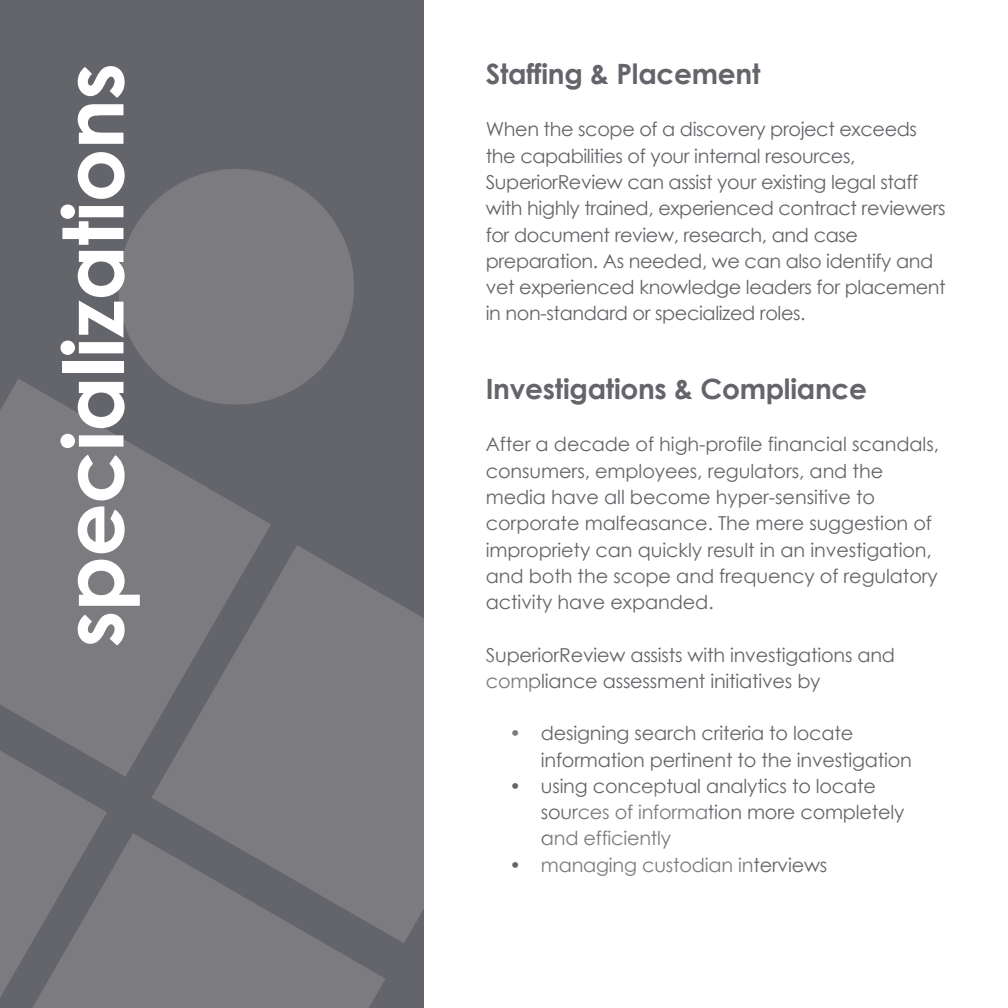
<style>
.page{position:relative;width:1008px;height:1008px;background:#fff}
.page>*{position:absolute;margin:0;border:0;box-sizing:border-box;transform-origin:0 0}
.t1{font:700 84px "Century Gothic";letter-spacing:-.01em;color:#fff}
.t2{font:700 28px "Century Gothic";letter-spacing:-.01em;color:#64656a}
.t3{font:19.25px/26.2px "Century Gothic";letter-spacing:-.01em;color:#64656a}
</style>
<div class="page">
<div style="left:0;top:0;width:424px;height:1008px;background:#64656a"></div>
<svg style="left:118px;top:169px;width:236px;height:230px;fill:#7b7b80"></svg>
<svg style="left:0;top:379px;width:271px;height:397px;fill:#7b7b80"></svg>
<svg style="left:107px;top:833px;width:278px;height:175px;background:#78797e"></svg>
<svg style="left:0;top:667px;width:107px;height:341px"></svg>
<svg style="left:151px;top:545px;width:273px;height:398px;fill:#7b7b80"></svg>
<h1 class="t1" style="left:29px;top:648px;width:586px;rotate:-90deg">specializations</h1>
<h2 class="t2" style="left:486px;top:53px;width:276px">Staffing &amp; Placement</h2>
<p class="t3" style="left:486px;top:116px;width:461px">When the scope of a discovery project exceeds the capabilities of your internal resources, SuperiorReview can assist your existing legal staff with highly trained, experienced contract reviewers for document review, research, and case preparation. As needed, we can also identify and vet experienced knowledge leaders for placement in non-standard or specialized roles.</p>
<h2 class="t2" style="left:486px;top:368px;width:383px">Investigations &amp; Compliance</h2>
<p class="t3" style="left:486px;top:431px;width:455px">After a decade of high-profile financial scandals, consumers, employees, regulators, and the media have all become hyper-sensitive to corporate malfeasance. The mere suggestion of impropriety can quickly result in an investigation, and both the scope and frequency of regulatory activity have expanded.</p>
<p class="t3" style="left:486px;top:641px;width:411px">SuperiorReview assists with investigations and compliance assessment initiatives by</p>
<p class="t3" style="left:541px;top:720px;width:373px;text-indent:-31px">• designing search criteria to locate information pertinent to the investigation</p>
<p class="t3" style="left:541px;top:772px;width:365px;text-indent:-31px">• using conceptual analytics to locate sources of information more completely and efficiently</p>
<p class="t3" style="left:509px;top:851px;width:319px">• managing custodian interviews</p>
</div>
